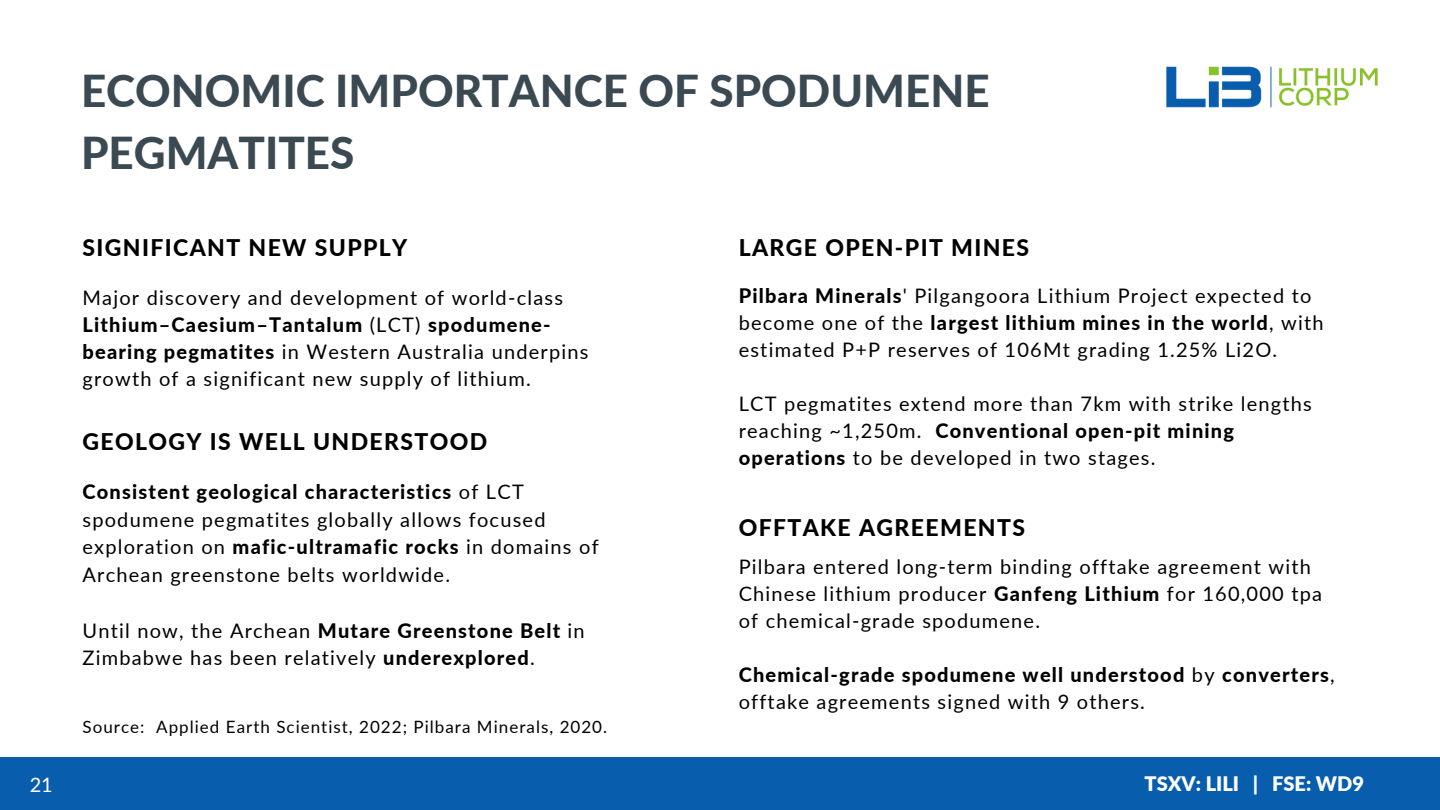
<style>
.page{position:relative;width:1440px;height:810px;background:#fff}
.page>*{position:absolute;margin:0;border:0;box-sizing:border-box;transform-origin:0 0}
.t1{font:800 44px/61.5px "Lato";color:#3b4a52}
.t2{font:800 23px "Lato";letter-spacing:.06em;color:#000}
.t3{font:20px/27px "Lato";letter-spacing:.06em;color:#000}
.t4{font:800 20px/27px "Lato";letter-spacing:.06em;color:#000}
.t5{font:900 20px "Lato";color:#fff}
.t6{font:20px "Lato";color:#fff}
.t7{font:17px "Lato";letter-spacing:.06em;color:#000}
.s1{font-weight:800}
.s2{font-weight:400}
</style>
<div class="page">
<div style="left:0;top:757px;width:1440px;height:53px;background:#085dad"></div>
<img style="left:1166px;top:66px;width:212px;height:42px">
<h1 class="t1" style="left:81px;top:60px;width:910px">ECONOMIC IMPORTANCE OF SPODUMENE<br>PEGMATITES</h1>
<p class="t2" style="left:82px;top:233px;width:326px">SIGNIFICANT NEW SUPPLY</p>
<p class="t3" style="left:82px;top:284px;width:507px">Major discovery and development of world-class <span class="s1">Lithium–Caesium–Tantalum</span> (LCT) <span class="s1">spodumene&shy;bearing pegmatites</span> in Western Australia underpins growth of a significant new supply of lithium.</p>
<p class="t2" style="left:82px;top:427px;width:406px">GEOLOGY IS WELL UNDERSTOOD</p>
<p class="t3" style="left:82px;top:477px;width:518px;line-height:27.8px"><span class="s1">Consistent geological characteristics</span> of LCT spodumene pegmatites globally allows focused exploration on <span class="s1">mafic-ultramafic rocks</span> in domains of Archean greenstone belts worldwide.</p>
<p class="t3" style="left:82px;top:616px;width:504px;line-height:27.8px">Until now, the Archean <span class="s1">Mutare Greenstone Belt</span> in<br>Zimbabwe has been relatively <span class="s1">underexplored</span>.</p>
<p class="t7" style="left:82px;top:716px;width:526px">Source: Applied Earth Scientist, 2022; Pilbara Minerals, 2020.</p>
<p class="t2" style="left:739px;top:233px;width:292px">LARGE OPEN-PIT MINES</p>
<p class="t3" style="left:739px;top:282px;width:586px"><span class="s1">Pilbara Minerals</span>' Pilgangoora Lithium Project expected to become one of the <span class="s1">largest lithium mines in the world</span>, with estimated P+P reserves of 106Mt grading 1.25% Li2O.</p>
<p class="t3" style="left:739px;top:390px;width:575px">LCT pegmatites extend more than 7km with strike lengths reaching ~1,250m. <span class="s1">Conventional open-pit mining operations</span> to be developed in two stages.</p>
<p class="t2" style="left:739px;top:513px;width:288px">OFFTAKE AGREEMENTS</p>
<p class="t3" style="left:739px;top:552px;width:585px">Pilbara entered long-term binding offtake agreement with<br>Chinese lithium producer <span class="s1">Ganfeng Lithium</span> for 160,000 tpa of chemical-grade spodumene.</p>
<p class="t4" style="left:739px;top:660px;width:598px">Chemical-grade spodumene well understood <span class="s2">by</span> converters<span class="s2">, offtake agreements signed with 9 others.</span></p>
<p class="t6" style="left:30px;top:773px;width:25px">21</p>
<p class="t5" style="left:1145px;top:771px;width:221px">TSXV: LILI | FSE: WD9</p>
</div>
